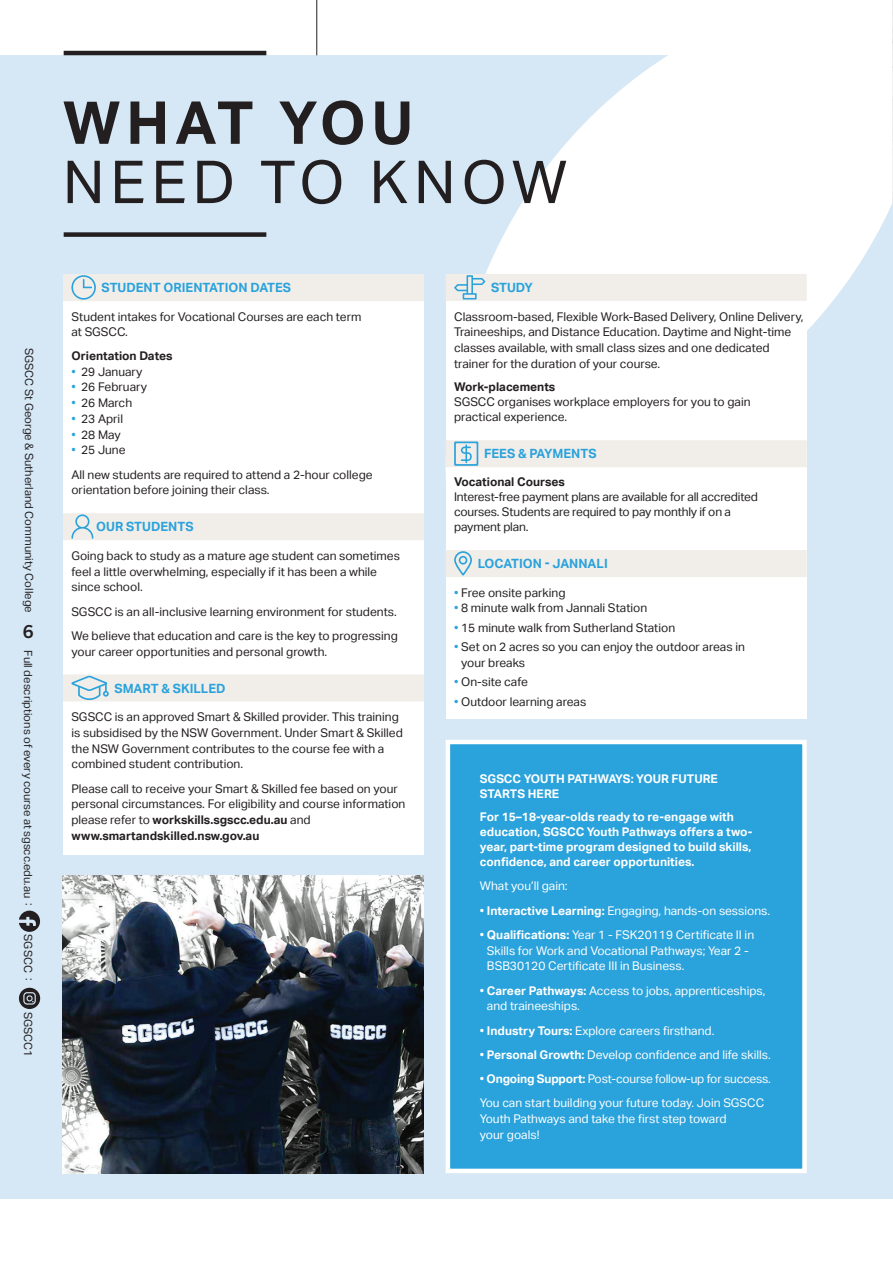
<style>
.page{position:relative;width:893px;height:1263px;background:#fff}
.page>*{position:absolute;margin:0;border:0;box-sizing:border-box;transform-origin:0 0}
.t1{font:59.25px "Aktiv Grotesk";letter-spacing:.1em;color:#231f20}
.t2{font:700 59.25px "Aktiv Grotesk";letter-spacing:.1em;color:#231f20}
.t3{font:700 18px "Trade Gothic Next LT Pro";color:#231f20}
.t4{font:700 12.75px "Aktiv Grotesk";color:#2aa2db}
.t5{font:12px/15.8px "Aktiv Grotesk";color:#231f20}
.t6{font:12px/15.8px "Aktiv Grotesk";color:#fff}
.t7{font:700 12px/15px "Aktiv Grotesk";color:#fff}
.t8{font:700 12px "Aktiv Grotesk";color:#231f20}
.t9{font:11.25px "Aktiv Grotesk";color:#231f20}
.s1{color:#2aa2db}
.s2{font-weight:700}
</style>
<div class="page">
<div style="left:0;top:55px;width:892px;height:1144px;background:#d6e8f6"></div>
<svg style="left:445px;top:55px;width:448px;height:450px;fill:#fff"></svg>
<hr style="left:64px;top:51px;width:202px;height:4px;background:#231f20">
<div style="left:64px;top:232px;width:202px;height:5px;background:#231f20"></div>
<hr style="left:316px;top:0;width:1px;height:55px;background:#231f20">
<img style="left:892px;top:0;width:1px;height:205px">
<img style="left:63px;top:876px;width:361px;height:297px">
<div style="left:445px;top:740px;width:362px;height:433px;background:#2aa2db"></div>
<div style="left:63px;top:275px;width:361px;height:579px;background:#fff"></div>
<div style="left:446px;top:275px;width:361px;height:443px;background:#fff"></div>
<div style="left:63px;top:274px;width:361px;height:27px;background:#f1eeea"></div>
<div style="left:63px;top:513px;width:361px;height:27px;background:#f1eeea"></div>
<div style="left:63px;top:674px;width:361px;height:27px;background:#f1eeea"></div>
<svg style="left:71px;top:275px;width:25px;height:25px"></svg>
<svg style="left:71px;top:514px;width:22px;height:25px"></svg>
<svg style="left:71px;top:676px;width:38px;height:24px"></svg>
<div style="left:446px;top:274px;width:361px;height:27px;background:#f1eeea"></div>
<div style="left:446px;top:440px;width:361px;height:27px;background:#f1eeea"></div>
<div style="left:446px;top:550px;width:361px;height:27px;background:#f1eeea"></div>
<svg style="left:454px;top:275px;width:31px;height:24px"></svg>
<svg style="left:454px;top:441px;width:24px;height:25px"></svg>
<svg style="left:454px;top:551px;width:18px;height:25px"></svg>
<svg style="left:19px;top:911px;width:21px;height:21px"></svg>
<svg style="left:19px;top:988px;width:21px;height:21px"></svg>
<h1 class="t2" style="left:63px;top:89px;width:351px">WHAT YOU</h1>
<h1 class="t1" style="left:63px;top:148px;width:506px">NEED TO KNOW</h1>
<p class="t9" style="left:36px;top:348px;width:266px;rotate:90deg">SGSCC St George &amp; Sutherland Community College</p>
<h2 class="t3" style="left:23px;top:619px;width:12px">6</h2>
<p class="t9" style="left:35px;top:650px;width:257px;rotate:90deg">Full descriptions of every course at sgscc.edu.au :</p>
<p class="t9" style="left:35px;top:934px;width:47px;rotate:90deg">SGSCC :</p>
<p class="t9" style="left:35px;top:1011px;width:46px;rotate:90deg">SGSCC1</p>
<p class="t4" style="left:102px;top:280px;width:191px">STUDENT ORIENTATION DATES</p>
<p class="t5" style="left:71px;top:309px;width:292px">Student intakes for Vocational Courses are each term at SGSCC.</p>
<p class="t8" style="left:71px;top:349px;width:103px">Orientation Dates</p>
<p class="t5" style="left:71px;top:364px;width:73px"><span class="s1">•</span> 29 January</p>
<p class="t5" style="left:71px;top:379px;width:77px"><span class="s1">•</span> 26 February</p>
<p class="t5" style="left:71px;top:395px;width:62px"><span class="s1">•</span> 26 March</p>
<p class="t5" style="left:71px;top:411px;width:53px"><span class="s1">•</span> 23 April</p>
<p class="t5" style="left:71px;top:427px;width:51px"><span class="s1">•</span> 28 May</p>
<p class="t5" style="left:71px;top:438px;width:303px;line-height:24.3px"><span class="s1">•</span> 25 June<br>All new students are required to attend a 2-hour college</p>
<p class="t5" style="left:71px;top:482px;width:200px">orientation before joining their class.</p>
<p class="t4" style="left:96px;top:519px;width:99px">OUR STUDENTS</p>
<p class="t5" style="left:71px;top:548px;width:330px">Going back to study as a mature age student can sometimes feel a little overwhelming, especially if it has been a while since school.</p>
<p class="t5" style="left:71px;top:599px;width:328px;line-height:24.3px">SGSCC is an all-inclusive learning environment for students.<br>We believe that education and care is the key to progressing</p>
<p class="t5" style="left:71px;top:643px;width:257px">your career opportunities and personal growth.</p>
<p class="t4" style="left:114px;top:681px;width:113px">SMART &amp; SKILLED</p>
<p class="t5" style="left:71px;top:709px;width:333px">SGSCC is an approved Smart &amp; Skilled provider. This training is subsidised by the NSW Government. Under Smart &amp; Skilled the NSW Government contributes to the course fee with a combined student contribution.</p>
<p class="t5" style="left:71px;top:780px;width:335px">Please call to receive your Smart &amp; Skilled fee based on your personal circumstances. For eligibility and course information please refer to <span class="s2">workskills.sgscc.edu.au</span> and <span class="s2">www.smartandskilled.nsw.gov.au</span></p>
<p class="t4" style="left:491px;top:280px;width:43px">STUDY</p>
<p class="t5" style="left:454px;top:308px;width:351px">Classroom-based, Flexible Work-Based Delivery, Online Delivery, Traineeships, and Distance Education. Daytime and Night-time classes available, with small class sizes and one dedicated trainer for the duration of your course.</p>
<p class="t8" style="left:454px;top:380px;width:103px">Work-placements</p>
<p class="t5" style="left:454px;top:395px;width:298px;line-height:15px">SGSCC organises workplace employers for you to gain practical experience.</p>
<p class="t4" style="left:484px;top:446px;width:114px">FEES &amp; PAYMENTS</p>
<p class="t8" style="left:454px;top:475px;width:112px">Vocational Courses</p>
<p class="t5" style="left:454px;top:489px;width:305px;line-height:15px">Interest-free payment plans are available for all accredited courses. Students are required to pay monthly if on a payment plan.</p>
<p class="t4" style="left:478px;top:556px;width:132px">LOCATION - JANNALI</p>
<p class="t5" style="left:454px;top:584px;width:113px"><span class="s1">•</span> Free onsite parking</p>
<p class="t5" style="left:454px;top:600px;width:195px"><span class="s1">•</span> 8 minute walk from Jannali Station</p>
<p class="t5" style="left:454px;top:620px;width:223px"><span class="s1">•</span> 15 minute walk from Sutherland Station</p>
<p class="t5" style="left:461px;top:639px;width:285px;text-indent:-7px"><span class="s1">•</span> Set on 2 acres so you can enjoy the outdoor areas in your breaks</p>
<p class="t5" style="left:454px;top:674px;width:75px"><span class="s1">•</span> On-site cafe</p>
<p class="t5" style="left:454px;top:693px;width:134px"><span class="s1">•</span> Outdoor learning areas</p>
<p class="t7" style="left:480px;top:771px;width:239px">SGSCC YOUTH PATHWAYS: YOUR FUTURE<br>STARTS HERE</p>
<p class="t7" style="left:480px;top:809px;width:274px">For 15–18-year-olds ready to re-engage with education, SGSCC Youth Pathways offers a two&shy;year, part-time program designed to build skills, confidence, and career opportunities.</p>
<p class="t6" style="left:480px;top:878px;width:89px">What you’ll gain:</p>
<p class="t6" style="left:480px;top:902px;width:292px">• <span class="s2">Interactive Learning:</span> Engaging, hands-on sessions.</p>
<p class="t6" style="left:487px;top:927px;width:269px;text-indent:-7px">• <span class="s2">Qualifications:</span> Year 1 - FSK20119 Certificate II in<br>Skills for Work and Vocational Pathways; Year 2 -<br>BSB30120 Certificate III in Business.</p>
<p class="t6" style="left:487px;top:982px;width:280px;text-indent:-7px">• <span class="s2">Career Pathways:</span> Access to jobs, apprenticeships, and traineeships.</p>
<p class="t6" style="left:480px;top:1022px;width:236px">• <span class="s2">Industry Tours:</span> Explore careers firsthand.</p>
<p class="t6" style="left:480px;top:1047px;width:292px">• <span class="s2">Personal Growth:</span> Develop confidence and life skills.</p>
<p class="t6" style="left:480px;top:1067px;width:293px;line-height:24.3px">• <span class="s2">Ongoing Support:</span> Post-course follow-up for success.<br>You can start building your future today. Join SGSCC</p>
<p class="t6" style="left:480px;top:1111px;width:248px">Youth Pathways and take the first step toward your goals!</p>
</div>
